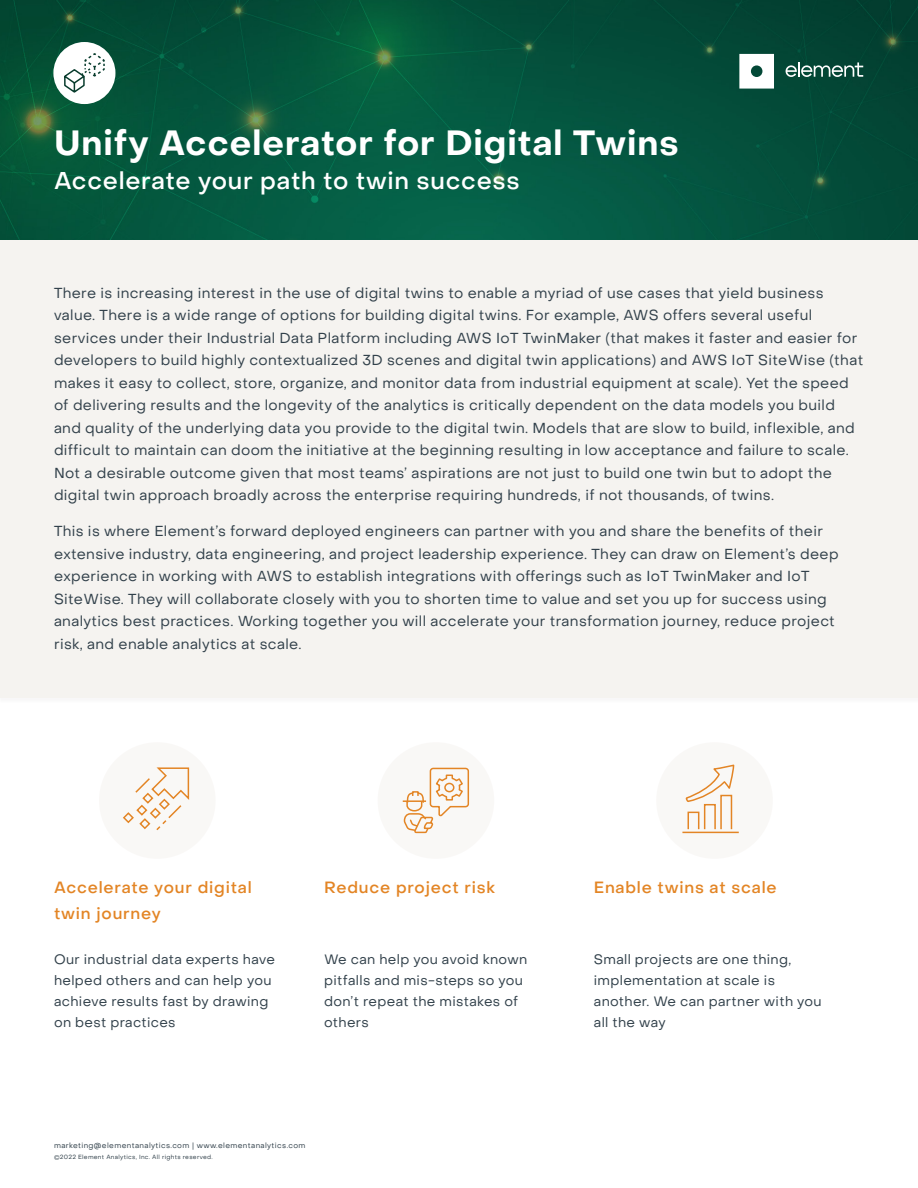
<style>
.page{position:relative;width:918px;height:1188px;background:#fff}
.page>*{position:absolute;margin:0;border:0;box-sizing:border-box;transform-origin:0 0}
.t1{font:700 34.5px "Object Sans";letter-spacing:.03em;color:#fff}
.t2{font:500 24px "Object Sans";letter-spacing:.03em;color:#fff}
.t3{font:500 16.2px "Object Sans";letter-spacing:.05em;color:#e38525}
.t4{font:14.4px/22.5px "Object Sans";letter-spacing:.025em;color:#32414b}
.t5{font:13.5px/21px "Object Sans";letter-spacing:.025em;color:#32414b}
.t6{font:7.5px "Object Sans";letter-spacing:.05em;color:#32414b}
.t7{font:6px "Object Sans";letter-spacing:.05em;color:#32414b}
</style>
<div class="page">
<div style="left:0;top:240px;width:918px;height:458px;background:#f5f3f0"></div>
<img style="left:0;top:0;width:918px;height:240px">
<svg style="left:739px;top:54px;width:35px;height:35px"></svg>
<svg style="left:786px;top:62px;width:77px;height:15px"></svg>
<div style="left:99px;top:742px;width:117px;height:117px;background:#f9f8f6;border-radius:50%"></div>
<div style="left:378px;top:742px;width:116px;height:117px;background:#f9f8f6;border-radius:50%"></div>
<div style="left:656px;top:742px;width:117px;height:117px;background:#f9f8f6;border-radius:50%"></div>
<svg style="left:685px;top:764px;width:50px;height:66px"></svg>
<hr style="left:682px;top:832px;width:57px;height:1px;background:#e38525">
<svg style="left:123px;top:767px;width:67px;height:64px"></svg>
<svg style="left:402px;top:767px;width:68px;height:67px"></svg>
<div style="left:53px;top:42px;width:62px;height:62px;background:#fff;border-radius:50%"></div>
<svg style="left:64px;top:53px;width:41px;height:40px"></svg>
<p class="t1" style="left:54px;top:122px;width:626px">Unify Accelerator for Digital Twins</p>
<p class="t2" style="left:54px;top:166px;width:467px">Accelerate your path to twin success</p>
<p class="t4" style="left:54px;top:282px;width:811px">There is increasing interest in the use of digital twins to enable a myriad of use cases that yield business value. There is a wide range of options for building digital twins. For example, AWS offers several useful services under their Industrial Data Platform including AWS IoT TwinMaker (that makes it faster and easier for developers to build highly contextualized 3D scenes and digital twin applications) and AWS IoT SiteWise (that makes it easy to collect, store, organize, and monitor data from industrial equipment at scale). Yet the speed of delivering results and the longevity of the analytics is critically dependent on the data models you build and quality of the underlying data you provide to the digital twin. Models that are slow to build, inflexible, and difficult to maintain can doom the initiative at the beginning resulting in low acceptance and failure to scale.<br>Not a desirable outcome given that most teams’ aspirations are not just to build one twin but to adopt the digital twin approach broadly across the enterprise requiring hundreds, if not thousands, of twins.</p>
<p class="t4" style="left:54px;top:520px;width:786px">This is where Element’s forward deployed engineers can partner with you and share the benefits of their extensive industry, data engineering, and project leadership experience. They can draw on Element’s deep experience in working with AWS to establish integrations with offerings such as IoT TwinMaker and IoT SiteWise. They will collaborate closely with you to shorten time to value and set you up for success using analytics best practices. Working together you will accelerate your transformation journey, reduce project risk, and enable analytics at scale.</p>
<p class="t3" style="left:54px;top:878px;width:199px">Accelerate your digital</p>
<p class="t3" style="left:324px;top:878px;width:172px">Reduce project risk</p>
<p class="t3" style="left:594px;top:878px;width:184px">Enable twins at scale</p>
<p class="t3" style="left:54px;top:903px;width:108px">twin journey</p>
<p class="t5" style="left:324px;top:949px;width:205px">We can help you avoid known pitfalls and mis-steps so you don’t repeat the mistakes of others</p>
<p class="t5" style="left:54px;top:949px;width:223px">Our industrial data experts have helped others and can help you achieve results fast by drawing on best practices</p>
<p class="t5" style="left:594px;top:949px;width:229px">Small projects are one thing, implementation at scale is another. We can partner with you all the way</p>
<p class="t6" style="left:54px;top:1141px;width:253px">marketing@elementanalytics.com | www.elementanalytics.com</p>
<p class="t7" style="left:54px;top:1153px;width:160px">©2022 Element Analytics, Inc. All rights reserved.</p>
</div>
